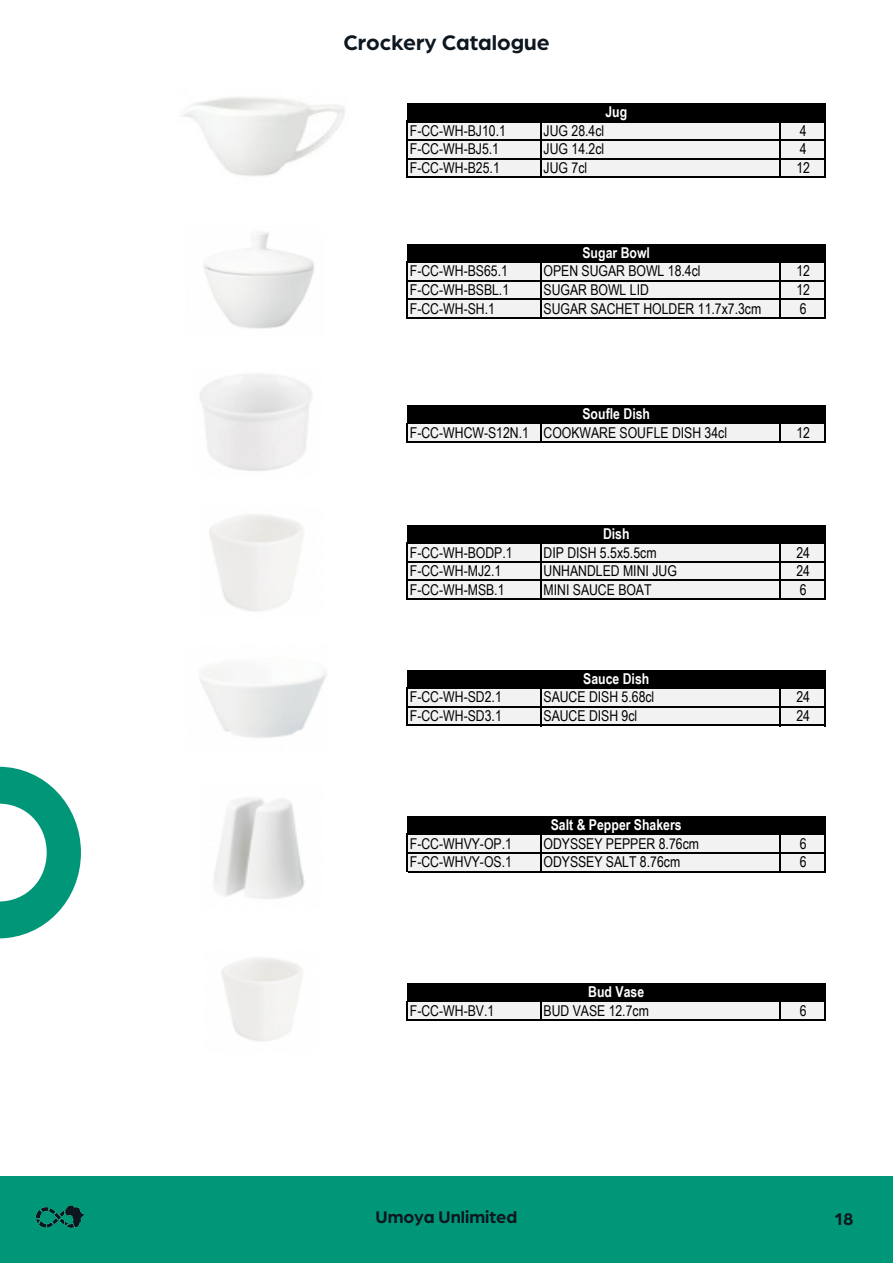
<style>
.page{position:relative;width:893px;height:1263px;background:#fff}
.page>*{position:absolute;margin:0;border:0;box-sizing:border-box;transform-origin:0 0}
.t1{font:700 22.5px "Arboria";color:#0d1720}
.t2{font:700 18px "Arboria";color:#0d1720}
.t3{font:15px "Arial Narrow";color:#000}
.t4{font:700 15px "Arial Narrow";color:#fff}
</style>
<div class="page">
<div style="left:0;top:1177px;width:892px;height:86px;background:#009778"></div>
<svg style="left:0;top:767px;width:81px;height:171px"></svg>
<img style="left:35px;top:1205px;width:49px;height:23px">
<div style="left:407px;top:103px;width:418px;height:19px;background:#000"></div>
<div style="left:407px;top:122px;width:418px;height:55px;background:#f2f2f2"></div>
<div style="left:407px;top:244px;width:418px;height:18px;background:#000"></div>
<div style="left:407px;top:262px;width:418px;height:56px;background:#f2f2f2"></div>
<div style="left:407px;top:405px;width:418px;height:19px;background:#000"></div>
<div style="left:407px;top:424px;width:418px;height:18px;background:#f2f2f2"></div>
<div style="left:407px;top:525px;width:418px;height:19px;background:#000"></div>
<div style="left:407px;top:543px;width:418px;height:56px;background:#f2f2f2"></div>
<div style="left:407px;top:670px;width:418px;height:18px;background:#000"></div>
<div style="left:407px;top:688px;width:418px;height:38px;background:#f2f2f2"></div>
<div style="left:407px;top:816px;width:418px;height:19px;background:#000"></div>
<div style="left:407px;top:834px;width:418px;height:38px;background:#f2f2f2"></div>
<div style="left:407px;top:983px;width:418px;height:18px;background:#000"></div>
<div style="left:407px;top:1001px;width:418px;height:19px;background:#f2f2f2"></div>
<hr style="left:406px;top:121px;width:2px;height:57px;background:#000">
<hr style="left:540px;top:122px;width:1px;height:56px;background:#000">
<hr style="left:779px;top:122px;width:1px;height:56px;background:#000">
<hr style="left:824px;top:122px;width:1px;height:56px;background:#000">
<hr style="left:406px;top:262px;width:2px;height:57px;background:#000">
<hr style="left:540px;top:263px;width:1px;height:56px;background:#000">
<hr style="left:779px;top:263px;width:1px;height:56px;background:#000">
<hr style="left:824px;top:263px;width:1px;height:56px;background:#000">
<hr style="left:406px;top:423px;width:2px;height:20px;background:#000">
<svg style="left:540px;top:424px;width:1px;height:17px"></svg>
<svg style="left:779px;top:424px;width:1px;height:17px"></svg>
<svg style="left:824px;top:424px;width:1px;height:17px"></svg>
<hr style="left:406px;top:543px;width:2px;height:57px;background:#000">
<hr style="left:540px;top:544px;width:1px;height:56px;background:#000">
<hr style="left:779px;top:544px;width:1px;height:56px;background:#000">
<hr style="left:824px;top:544px;width:1px;height:56px;background:#000">
<hr style="left:406px;top:688px;width:2px;height:38px;background:#000">
<hr style="left:540px;top:689px;width:1px;height:37px;background:#000">
<hr style="left:779px;top:689px;width:1px;height:37px;background:#000">
<hr style="left:824px;top:689px;width:1px;height:37px;background:#000">
<hr style="left:406px;top:834px;width:2px;height:38px;background:#000">
<hr style="left:540px;top:835px;width:1px;height:37px;background:#000">
<hr style="left:779px;top:835px;width:1px;height:37px;background:#000">
<hr style="left:824px;top:835px;width:1px;height:37px;background:#000">
<hr style="left:406px;top:1001px;width:2px;height:20px;background:#000">
<svg style="left:540px;top:1002px;width:1px;height:17px"></svg>
<svg style="left:779px;top:1002px;width:1px;height:17px"></svg>
<svg style="left:824px;top:1002px;width:1px;height:17px"></svg>
<hr style="left:408px;top:139px;width:417px;height:2px;background:#000">
<hr style="left:408px;top:158px;width:417px;height:1px;background:#000">
<hr style="left:408px;top:177px;width:417px;height:1px;background:#000">
<hr style="left:408px;top:262px;width:417px;height:1px;background:#000">
<hr style="left:408px;top:280px;width:417px;height:1px;background:#000">
<hr style="left:408px;top:299px;width:417px;height:1px;background:#000">
<hr style="left:408px;top:317px;width:417px;height:2px;background:#000">
<hr style="left:408px;top:441px;width:417px;height:2px;background:#000">
<hr style="left:408px;top:543px;width:417px;height:1px;background:#000">
<hr style="left:408px;top:561px;width:417px;height:2px;background:#000">
<hr style="left:408px;top:580px;width:417px;height:1px;background:#000">
<hr style="left:408px;top:598px;width:417px;height:2px;background:#000">
<hr style="left:408px;top:688px;width:417px;height:1px;background:#000">
<hr style="left:408px;top:706px;width:417px;height:2px;background:#000">
<hr style="left:408px;top:725px;width:417px;height:1px;background:#000">
<hr style="left:408px;top:834px;width:417px;height:1px;background:#000">
<hr style="left:408px;top:852px;width:417px;height:2px;background:#000">
<hr style="left:408px;top:871px;width:417px;height:1px;background:#000">
<hr style="left:408px;top:1001px;width:417px;height:1px;background:#000">
<hr style="left:408px;top:1019px;width:417px;height:2px;background:#000">
<img style="left:200px;top:668px;width:127px;height:70px">
<img style="left:214px;top:798px;width:91px;height:101px">
<img style="left:183px;top:97px;width:162px;height:79px">
<img style="left:204px;top:232px;width:110px;height:97px">
<h1 class="t1" style="left:343px;top:27px;width:208px">Crockery Catalogue</h1>
<p class="t4" style="left:605px;top:101px;width:23px">Jug</p>
<p class="t3" style="left:410px;top:120px;width:98px">F-CC-WH-BJ10.1</p>
<p class="t3" style="left:543px;top:120px;width:62px">JUG 28.4cl</p>
<p class="t3" style="left:799px;top:120px;width:8px">4</p>
<p class="t3" style="left:410px;top:138px;width:91px">F-CC-WH-BJ5.1</p>
<p class="t3" style="left:543px;top:138px;width:62px">JUG 14.2cl</p>
<p class="t3" style="left:799px;top:138px;width:8px">4</p>
<p class="t3" style="left:410px;top:157px;width:91px">F-CC-WH-B25.1</p>
<p class="t3" style="left:543px;top:157px;width:45px">JUG 7cl</p>
<p class="t3" style="left:796px;top:157px;width:15px">12</p>
<p class="t4" style="left:582px;top:241px;width:69px">Sugar Bowl</p>
<p class="t3" style="left:410px;top:260px;width:100px">F-CC-WH-BS65.1</p>
<p class="t3" style="left:543px;top:260px;width:158px">OPEN SUGAR BOWL 18.4cl</p>
<p class="t3" style="left:796px;top:260px;width:15px">12</p>
<p class="t3" style="left:410px;top:279px;width:101px">F-CC-WH-BSBL.1</p>
<p class="t3" style="left:543px;top:279px;width:107px">SUGAR BOWL LID</p>
<p class="t3" style="left:796px;top:279px;width:15px">12</p>
<p class="t3" style="left:410px;top:297px;width:87px">F-CC-WH-SH.1</p>
<p class="t3" style="left:543px;top:297px;width:219px">SUGAR SACHET HOLDER 11.7x7.3cm</p>
<p class="t3" style="left:799px;top:297px;width:8px">6</p>
<p class="t4" style="left:582px;top:403px;width:69px">Soufle Dish</p>
<p class="t3" style="left:410px;top:421px;width:319px">F-CC-WHCW-S12N.1 COOKWARE SOUFLE DISH 34cl</p>
<p class="t3" style="left:796px;top:421px;width:15px">12</p>
<p class="t4" style="left:603px;top:522px;width:28px">Dish</p>
<p class="t3" style="left:410px;top:541px;width:104px">F-CC-WH-BODP.1</p>
<p class="t3" style="left:543px;top:541px;width:114px">DIP DISH 5.5x5.5cm</p>
<p class="t3" style="left:796px;top:541px;width:15px">24</p>
<p class="t3" style="left:410px;top:560px;width:93px">F-CC-WH-MJ2.1</p>
<p class="t3" style="left:543px;top:560px;width:135px">UNHANDLED MINI JUG</p>
<p class="t3" style="left:796px;top:560px;width:15px">24</p>
<p class="t3" style="left:410px;top:578px;width:96px">F-CC-WH-MSB.1</p>
<p class="t3" style="left:543px;top:578px;width:109px">MINI SAUCE BOAT</p>
<p class="t3" style="left:799px;top:578px;width:8px">6</p>
<p class="t4" style="left:583px;top:667px;width:68px">Sauce Dish</p>
<p class="t3" style="left:410px;top:686px;width:93px">F-CC-WH-SD2.1</p>
<p class="t3" style="left:543px;top:686px;width:112px">SAUCE DISH 5.68cl</p>
<p class="t3" style="left:796px;top:686px;width:15px">24</p>
<p class="t3" style="left:410px;top:705px;width:93px">F-CC-WH-SD3.1</p>
<p class="t3" style="left:543px;top:705px;width:95px">SAUCE DISH 9cl</p>
<p class="t3" style="left:796px;top:705px;width:15px">24</p>
<p class="t4" style="left:550px;top:813px;width:132px">Salt &amp; Pepper Shakers</p>
<p class="t3" style="left:410px;top:832px;width:104px">F-CC-WHVY-OP.1</p>
<p class="t3" style="left:543px;top:832px;width:157px">ODYSSEY PEPPER 8.76cm</p>
<p class="t3" style="left:799px;top:832px;width:8px">6</p>
<p class="t3" style="left:410px;top:851px;width:104px">F-CC-WHVY-OS.1</p>
<p class="t3" style="left:543px;top:851px;width:138px">ODYSSEY SALT 8.76cm</p>
<p class="t3" style="left:799px;top:851px;width:8px">6</p>
<p class="t4" style="left:588px;top:980px;width:57px">Bud Vase</p>
<p class="t3" style="left:410px;top:999px;width:86px">F-CC-WH-BV.1</p>
<p class="t3" style="left:543px;top:999px;width:107px">BUD VASE 12.7cm</p>
<p class="t3" style="left:799px;top:999px;width:8px">6</p>
<p class="t2" style="left:375px;top:1204px;width:143px">Umoya Unlimited</p>
<p class="t2" style="left:834px;top:1207px;width:21px">18</p>
</div>
